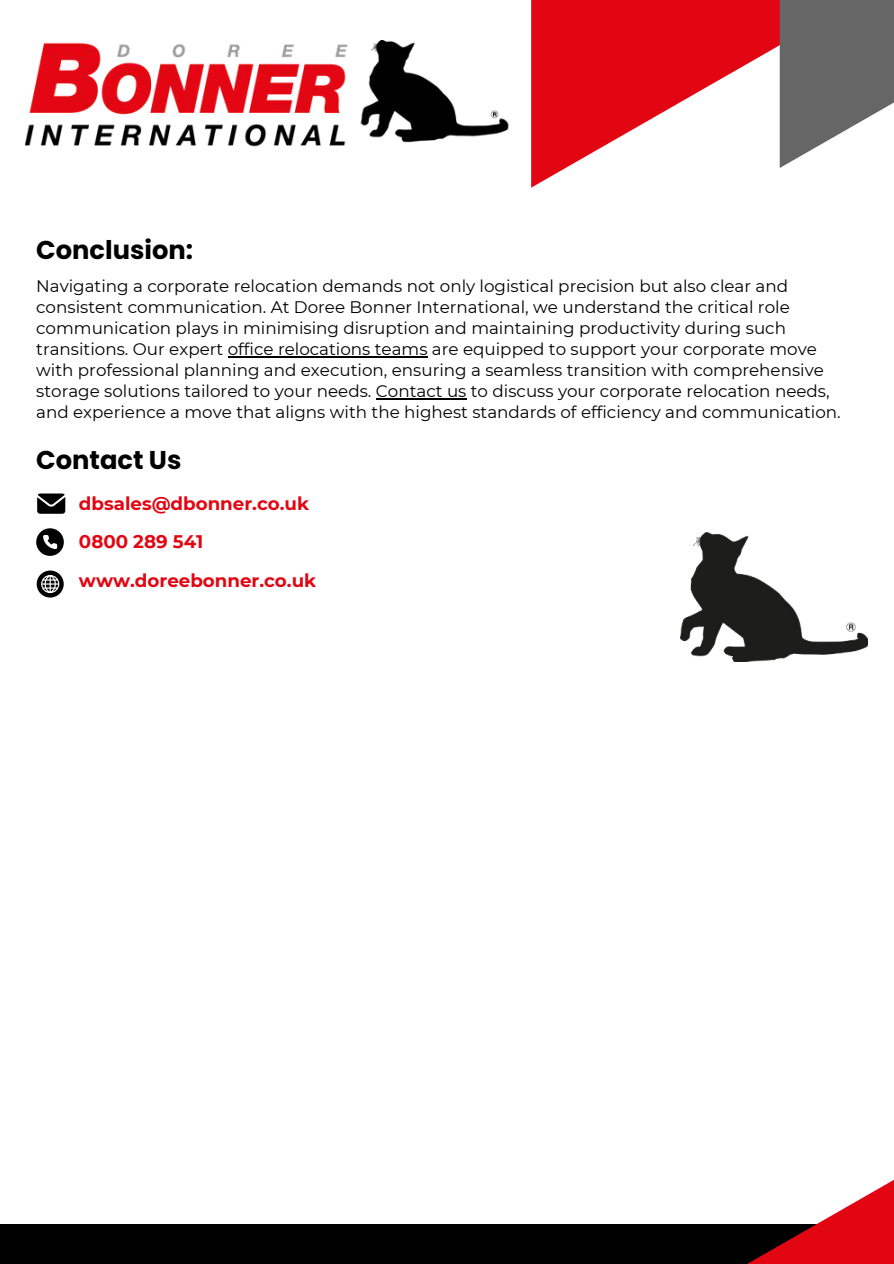
<style>
.page{position:relative;width:894px;height:1264px;background:#fff}
.page>*{position:absolute;margin:0;border:0;box-sizing:border-box;transform-origin:0 0}
.t1{font:700 25.8px "Poppins";color:#000}
.t2{font:700 18.15px/38.2px "Montserrat";color:#e20613}
.t3{font:16.8px/20.9px "Montserrat";color:#000}
</style>
<div class="page">
<svg style="left:531px;top:0;width:248px;height:188px;fill:#e20613"></svg>
<svg style="left:779px;top:0;width:114px;height:168px"></svg>
<img style="left:25px;top:40px;width:484px;height:107px">
<div style="left:0;top:1223px;width:893px;height:40px;background:#000"></div>
<svg style="left:645px;top:1180px;width:248px;height:83px"></svg>
<svg style="left:37px;top:493px;width:28px;height:21px"></svg>
<svg style="left:37px;top:570px;width:27px;height:27px"></svg>
<svg style="left:36px;top:528px;width:28px;height:28px"></svg>
<img style="left:680px;top:533px;width:186px;height:128px">
<hr style="left:228px;top:356px;width:199px;height:2px;background:#000">
<hr style="left:376px;top:398px;width:90px;height:1px;background:#000">
<h1 class="t1" style="left:36px;top:235px;width:158px">Conclusion:</h1>
<p class="t3" style="left:36px;top:275px;width:805px">Navigating a corporate relocation demands not only logistical precision but also clear and consistent communication. At Doree Bonner International, we understand the critical role communication plays in minimising disruption and maintaining productivity during such transitions. Our expert office relocations teams are equipped to support your corporate move with professional planning and execution, ensuring a seamless transition with comprehensive storage solutions tailored to your needs. Contact us to discuss your corporate relocation needs, and experience a move that aligns with the highest standards of efficiency and communication.</p>
<h1 class="t1" style="left:36px;top:444px;width:147px">Contact Us</h1>
<p class="t2" style="left:79px;top:483px;width:239px">dbsales@dbonner.co.uk<br>0800 289 541 www.doreebonner.co.uk</p>
</div>
